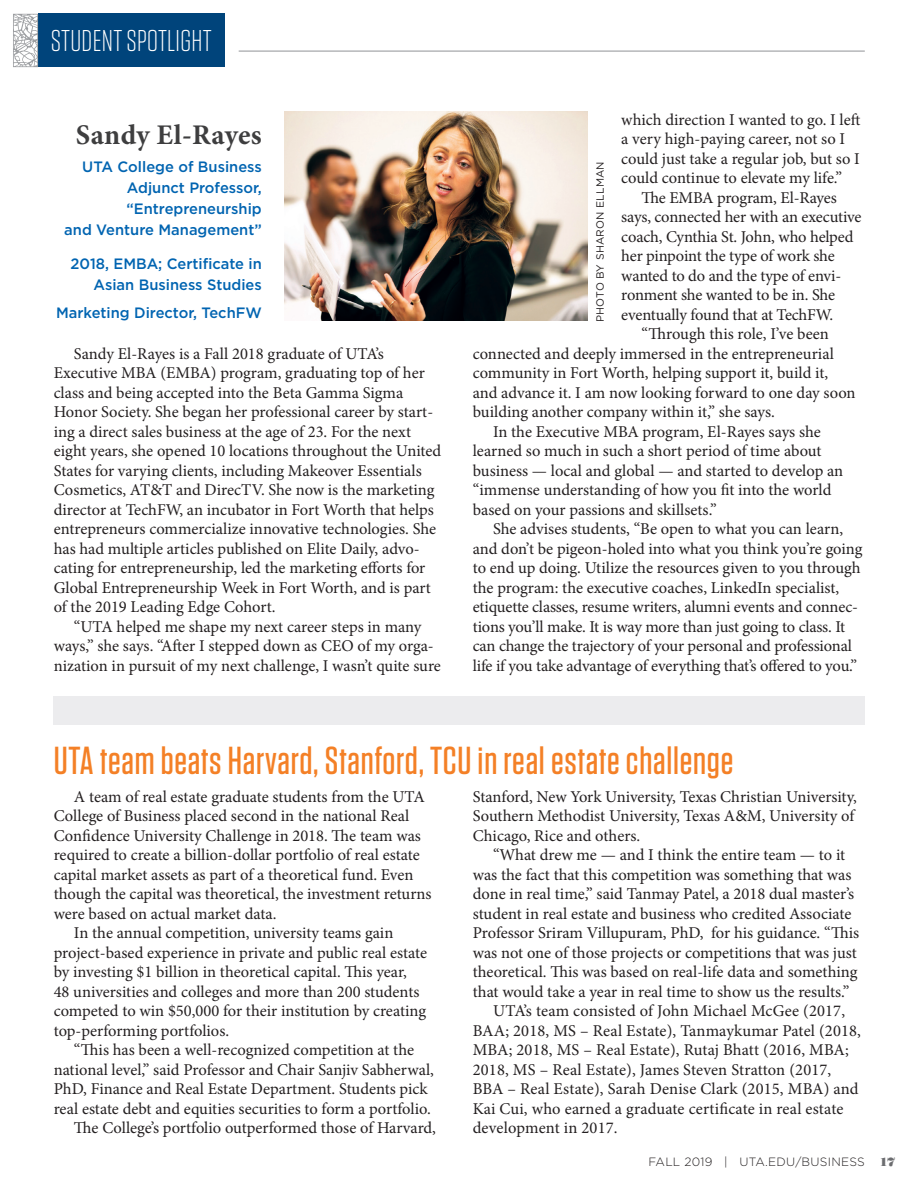
<style>
.page{position:relative;width:918px;height:1188px;background:#fff}
.page>*{position:absolute;margin:0;border:0;box-sizing:border-box;transform-origin:0 0}
.t1{font:500 39px "Tungsten";letter-spacing:.02em;color:#f48026}
.t2{font:300 30px "Tungsten";letter-spacing:.01em;color:#fff}
.t3{font:700 28.5px "Minion Pro";letter-spacing:.01em;color:#3e3e3f}
.t4{font:16.5px/19.5px "Minion Pro";letter-spacing:-.005em;color:#231f20}
.t5{font:500 15px/21px "Gotham";color:#0164b1;text-align:right}
.t6{font:300 12px "Gotham";letter-spacing:.02em;color:#231f20}
.t7{font:12px "Sybarite Small";color:#6c6d70}
.Body{font:10.5px "Gotham";letter-spacing:.02em;color:#231f20}
</style>
<div class="page">
<img style="left:285px;top:112px;width:303px;height:209px">
<div style="left:54px;top:696px;width:811px;height:29px;background:#e6e7e9"></div>
<div style="left:38px;top:14px;width:187px;height:53px;background:#00447b"></div>
<hr style="left:239px;top:51px;width:626px;height:1px;background:#9d9fa2">
<svg style="left:13px;top:14px;width:25px;height:53px"></svg>
<p class="t2" style="left:51px;top:26px;width:162px">STUDENT SPOTLIGHT</p>
<p class="t3" style="left:76px;top:115px;width:187px">Sandy El-Rayes</p>
<p class="t5" style="left:64px;top:156px;width:199px">UTA College of Business<br>Adjunct Professor, “Entrepreneurship<br>and Venture Management”</p>
<p class="t5" style="left:71px;top:253px;width:193px">2018, EMBA; Certificate in<br>Asian Business Studies</p>
<p class="t5" style="left:56px;top:302px;width:207px">Marketing Director, TechFW</p>
<p class="t4" style="left:54px;top:344px;width:389px;text-indent:20px">Sandy El-Rayes is a Fall 2018 graduate of UTA’s Executive MBA (EMBA) program, graduating top of her class and being accepted into the Beta Gamma Sigma Honor Society. She began her professional career by start&shy;ing a direct sales business at the age of 23. For the next eight years, she opened 10 locations throughout the United States for varying clients, including Makeover Essentials Cosmetics, AT&amp;T and DirecTV. She now is the marketing director at TechFW, an incubator in Fort Worth that helps entrepreneurs commercialize innovative technologies. She has had multiple articles published on Elite Daily, advo&shy;cating for entrepreneurship, led the marketing efforts for Global Entrepreneurship Week in Fort Worth, and is part of the 2019 Leading Edge Cohort.</p>
<p class="t4" style="left:54px;top:617px;width:389px;text-align:center">“UTA helped me shape my next career steps in many ways,” she says. “After I stepped down as CEO of my orga&shy;nization in pursuit of my next challenge, I wasn’t quite sure</p>
<p class="t4" style="left:621px;top:110px;width:241px">which direction I wanted to go. I left a very high-paying career, not so I could just take a regular job, but so I could continue to elevate my life.”</p>
<p class="t4" style="left:621px;top:188px;width:242px;text-indent:20px">The EMBA program, El-Rayes says, connected her with an executive coach, Cynthia St. John, who helped her pinpoint the type of work she wanted to do and the type of envi&shy;ronment she wanted to be in. She eventually found that at TechFW.</p>
<p class="t4" style="left:473px;top:324px;width:384px;text-indent:169px">“Through this role, I’ve been connected and deeply immersed in the entrepreneurial community in Fort Worth, helping support it, build it, and advance it. I am now looking forward to one day soon building another company within it,” she says.</p>
<p class="t4" style="left:473px;top:422px;width:372px;text-indent:20px">In the Executive MBA program, El-Rayes says she learned so much in such a short period of time about business — local and global — and started to develop an “immense understanding of how you fit into the world based on your passions and skillsets.”</p>
<p class="t4" style="left:473px;top:519px;width:391px;text-indent:20px">She advises students, “Be open to what you can learn, and don’t be pigeon-holed into what you think you’re going to end up doing. Utilize the resources given to you through the program: the executive coaches, LinkedIn specialist, etiquette classes, resume writers, alumni events and connec&shy;tions you’ll make. It is way more than just going to class. It can change the trajectory of your personal and professional life if you take advantage of everything that’s offered to you.”</p>
<p class="Body" style="left:593px;top:322px;width:162px;rotate:-90deg">PHOTO BY SHARON ELLMAN</p>
<p class="t1" style="left:54px;top:740px;width:681px">UTA team beats Harvard, Stanford, TCU in real estate challenge</p>
<p class="t4" style="left:54px;top:787px;width:379px;text-indent:20px">A team of real estate graduate students from the UTA College of Business placed second in the national Real Confidence University Challenge in 2018. The team was required to create a billion-dollar portfolio of real estate capital market assets as part of a theoretical fund. Even though the capital was theoretical, the investment returns were based on actual market data.</p>
<p class="t4" style="left:54px;top:924px;width:375px;text-indent:20px">In the annual competition, university teams gain project-based experience in private and public real estate by investing $1 billion in theoretical capital. This year,<br>48 universities and colleges and more than 200 students competed to win $50,000 for their institution by creating top-performing portfolios.</p>
<p class="t4" style="left:54px;top:1041px;width:382px;text-align:center">“This has been a well-recognized competition at the national level,” said Professor and Chair Sanjiv Sabherwal, PhD, Finance and Real Estate Department. Students pick real estate debt and equities securities to form a portfolio.</p>
<p class="t4" style="left:74px;top:1119px;width:363px">The College’s portfolio outperformed those of Harvard,</p>
<p class="t4" style="left:473px;top:787px;width:386px">Stanford, New York University, Texas Christian University,<br>Southern Methodist University, Texas A&amp;M, University of<br>Chicago, Rice and others.</p>
<p class="t4" style="left:473px;top:846px;width:388px;text-indent:20px">“What drew me — and I think the entire team — to it was the fact that this competition was something that was done in real time,” said Tanmay Patel, a 2018 dual master’s student in real estate and business who credited Associate Professor Sriram Villupuram, PhD, for his guidance. “This was not one of those projects or competitions that was just theoretical. This was based on real-life data and something that would take a year in real time to show us the results.”</p>
<p class="t4" style="left:473px;top:1002px;width:390px;text-indent:20px">UTA’s team consisted of John Michael McGee (2017, BAA; 2018, MS – Real Estate), Tanmaykumar Patel (2018, MBA; 2018, MS – Real Estate), Rutaj Bhatt (2016, MBA; 2018, MS – Real Estate), James Steven Stratton (2017, BBA – Real Estate), Sarah Denise Clark (2015, MBA) and Kai Cui, who earned a graduate certificate in real estate development in 2017.</p>
<p class="t6" style="left:648px;top:1154px;width:218px">FALL 2019 | UTA.EDU/BUSINESS</p>
<p class="t7" style="left:881px;top:1154px;width:16px">17</p>
</div>
